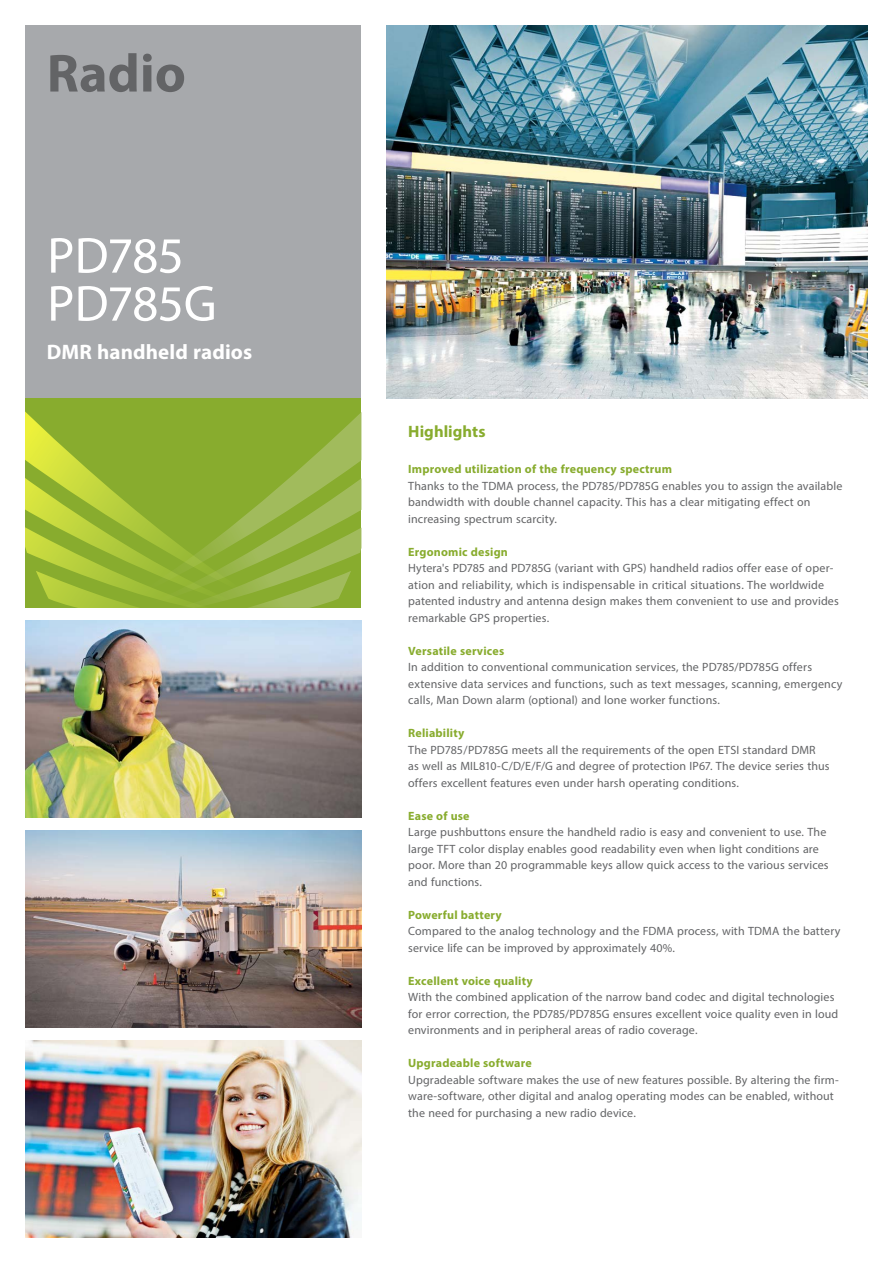
<style>
.page{position:relative;width:893px;height:1263px;background:#fff}
.page>*{position:absolute;margin:0;border:0;box-sizing:border-box;transform-origin:0 0}
.Produkt__Produktgrup{font:700 54px "Myriad Pro";color:#636466}
.Produkt__Bezeichnung{font:51px/48px "Myriad Pro";letter-spacing:-.015em;color:#fff}
.Produkt__Bezeichnung-2{font:700 21px "Myriad Pro";letter-spacing:.005em;color:#fff}
.Text_-_Headline_11pt{font:700 16.5px "Myriad Pro";letter-spacing:.005em;color:#88ac2e}
.Text_-_Fließtext_8pt{font:12px/16.5px "Myriad Pro";letter-spacing:.01em;color:#636466}
.Text_-_Subhead_8pt{font:700 12px "Myriad Pro";letter-spacing:.015em;color:#88ac2e}
</style>
<div class="page">
<div style="left:26px;top:26px;width:335px;height:372px;background:#a7a9ac"></div>
<svg style="left:275px;top:412px;width:86px;height:196px;background:#94b344"></svg>
<svg style="left:26px;top:398px;width:249px;height:210px;background:#95b533"></svg>
<img style="left:387px;top:26px;width:480px;height:372px">
<img style="left:26px;top:621px;width:335px;height:197px">
<img style="left:26px;top:830px;width:335px;height:197px">
<img style="left:26px;top:1040px;width:335px;height:197px">
<p class="Produkt__Produktgrup" style="left:47px;top:38px;width:141px">Radio</p>
<p class="Produkt__Bezeichnung" style="left:47px;top:231px;width:171px">PD785<br>PD785G</p>
<p class="Produkt__Bezeichnung-2" style="left:47px;top:338px;width:207px">DMR handheld radios</p>
<p class="Text_-_Headline_11pt" style="left:408px;top:421px;width:79px">Highlights</p>
<p class="Text_-_Subhead_8pt" style="left:408px;top:461px;width:265px">Improved utilization of the frequency spectrum</p>
<p class="Text_-_Fließtext_8pt" style="left:408px;top:477px;width:436px">Thanks to the TDMA process, the PD785/PD785G enables you to assign the available bandwidth with double channel capacity. This has a clear mitigating effect on increasing spectrum scarcity.</p>
<p class="Text_-_Subhead_8pt" style="left:408px;top:544px;width:101px">Ergonomic design</p>
<p class="Text_-_Fließtext_8pt" style="left:408px;top:560px;width:432px">Hytera's PD785 and PD785G (variant with GPS) handheld radios offer ease of oper&shy;ation and reliability, which is indispensable in critical situations. The worldwide patented industry and antenna design makes them convenient to use and provides remarkable GPS properties.</p>
<p class="Text_-_Subhead_8pt" style="left:408px;top:643px;width:98px">Versatile services</p>
<p class="Text_-_Fließtext_8pt" style="left:408px;top:659px;width:436px">In addition to conventional communication services, the PD785/PD785G offers extensive data services and functions, such as text messages, scanning, emergency calls, Man Down alarm (optional) and lone worker functions.</p>
<p class="Text_-_Subhead_8pt" style="left:408px;top:725px;width:58px">Reliability</p>
<p class="Text_-_Fließtext_8pt" style="left:408px;top:741px;width:423px">The PD785/PD785G meets all the requirements of the open ETSI standard DMR<br>as well as MIL810-C/D/E/F/G and degree of protection IP67. The device series thus offers excellent features even under harsh operating conditions.</p>
<p class="Text_-_Subhead_8pt" style="left:408px;top:808px;width:63px">Ease of use</p>
<p class="Text_-_Fließtext_8pt" style="left:408px;top:824px;width:422px">Large pushbuttons ensure the handheld radio is easy and convenient to use. The large TFT color display enables good readability even when light conditions are poor. More than 20 programmable keys allow quick access to the various services and functions.</p>
<p class="Text_-_Subhead_8pt" style="left:408px;top:907px;width:95px">Powerful battery</p>
<p class="Text_-_Fließtext_8pt" style="left:408px;top:923px;width:434px">Compared to the analog technology and the FDMA process, with TDMA the battery service life can be improved by approximately 40%.</p>
<p class="Text_-_Subhead_8pt" style="left:408px;top:973px;width:126px">Excellent voice quality</p>
<p class="Text_-_Fließtext_8pt" style="left:408px;top:989px;width:432px">With the combined application of the narrow band codec and digital technologies for error correction, the PD785/PD785G ensures excellent voice quality even in loud environments and in peripheral areas of radio coverage.</p>
<p class="Text_-_Subhead_8pt" style="left:408px;top:1055px;width:125px">Upgradeable software</p>
<p class="Text_-_Fließtext_8pt" style="left:408px;top:1071px;width:432px">Upgradeable software makes the use of new features possible. By altering the firm&shy;ware-software, other digital and analog operating modes can be enabled, without the need for purchasing a new radio device.</p>
</div>
